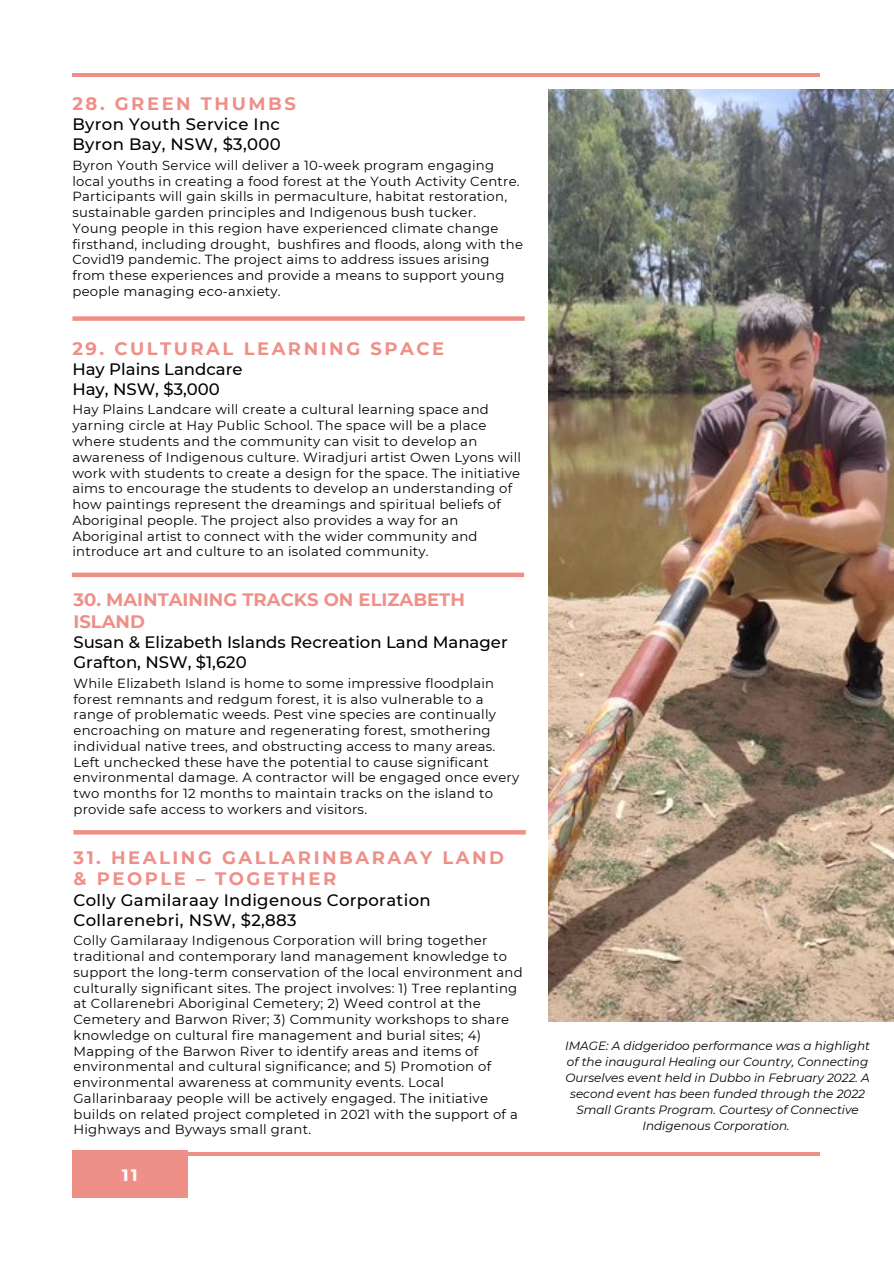
<style>
.page{position:relative;width:894px;height:1264px;background:#fff}
.page>*{position:absolute;margin:0;border:0;box-sizing:border-box;transform-origin:0 0}
.t1{font:700 18px/21.5px "Montserrat";letter-spacing:.14em;color:#ef9088}
.t2{font:700 18px/21.5px "Montserrat";color:#ef9088}
.t3{font:500 16.5px/19.8px "Montserrat";letter-spacing:.02em;color:#000}
.t4{font:500 16.5px/19.8px "Montserrat";color:#000}
.t5{font:700 16.5px "Montserrat";color:#fff}
.t6{font:13.2px/15.8px "Montserrat";letter-spacing:.02em;color:#000}
.t7{font:italic 12px/16px "Montserrat";color:#000;text-align:center}
</style>
<div class="page">
<div style="left:72px;top:1150px;width:115px;height:46px;background:#ef9088"></div>
<hr style="left:72px;top:1152px;width:747px;height:3px;background:#ef9088">
<hr style="left:72px;top:73px;width:747px;height:4px;background:#ef9088">
<img style="left:548px;top:89px;width:345px;height:932px">
<div style="left:72px;top:316px;width:452px;height:5px;background:#ef9088"></div>
<div style="left:72px;top:572px;width:452px;height:5px;background:#ef9088"></div>
<hr style="left:73px;top:830px;width:452px;height:4px;background:#ef9088">
<h1 class="t1" style="left:72px;top:93px;width:225px">28. GREEN THUMBS</h1>
<p class="t3" style="left:72px;top:114px;width:210px">Byron Youth Service Inc<br>Byron Bay, NSW, $3,000</p>
<p class="t6" style="left:72px;top:157px;width:452px">Byron Youth Service will deliver a 10-week program engaging local youths in creating a food forest at the Youth Activity Centre.<br>Participants will gain skills in permaculture, habitat restoration, sustainable garden principles and Indigenous bush tucker.<br>Young people in this region have experienced climate change firsthand, including drought, bushfires and floods, along with the Covid19 pandemic. The project aims to address issues arising from these experiences and provide a means to support young people managing eco-anxiety.</p>
<h1 class="t1" style="left:72px;top:337px;width:373px">29. CULTURAL LEARNING SPACE</h1>
<p class="t4" style="left:72px;top:359px;width:172px">Hay Plains Landcare<br>Hay, NSW, $3,000</p>
<p class="t6" style="left:72px;top:402px;width:450px">Hay Plains Landcare will create a cultural learning space and yarning circle at Hay Public School. The space will be a place where students and the community can visit to develop an awareness of Indigenous culture. Wiradjuri artist Owen Lyons will work with students to create a design for the space. The initiative aims to encourage the students to develop an understanding of how paintings represent the dreamings and spiritual beliefs of Aboriginal people. The project also provides a way for an Aboriginal artist to connect with the wider community and introduce art and culture to an isolated community.</p>
<h1 class="t2" style="left:73px;top:589px;width:393px">30. MAINTAINING TRACKS ON ELIZABETH<br>ISLAND</h1>
<p class="t4" style="left:73px;top:632px;width:435px">Susan &amp; Elizabeth Islands Recreation Land Manager<br>Grafton, NSW, $1,620</p>
<p class="t6" style="left:73px;top:675px;width:447px">While Elizabeth Island is home to some impressive floodplain forest remnants and redgum forest, it is also vulnerable to a range of problematic weeds. Pest vine species are continually encroaching on mature and regenerating forest, smothering individual native trees, and obstructing access to many areas.<br>Left unchecked these have the potential to cause significant environmental damage. A contractor will be engaged once every two months for 12 months to maintain tracks on the island to provide safe access to workers and visitors.</p>
<h1 class="t1" style="left:73px;top:846px;width:432px">31. HEALING GALLARINBARAAY LAND &amp; PEOPLE – TOGETHER</h1>
<p class="t3" style="left:73px;top:889px;width:358px">Colly Gamilaraay Indigenous Corporation<br>Collarenebri, NSW, $2,883</p>
<p class="t6" style="left:73px;top:932px;width:450px">Colly Gamilaraay Indigenous Corporation will bring together traditional and contemporary land management knowledge to support the long-term conservation of the local environment and culturally significant sites. The project involves: 1) Tree replanting at Collarenebri Aboriginal Cemetery; 2) Weed control at the Cemetery and Barwon River; 3) Community workshops to share knowledge on cultural fire management and burial sites; 4)<br>Mapping of the Barwon River to identify areas and items of environmental and cultural significance; and 5) Promotion of environmental awareness at community events. Local Gallarinbaraay people will be actively engaged. The initiative builds on related project completed in 2021 with the support of a Highways and Byways small grant.</p>
<p class="t5" style="left:122px;top:1164px;width:17px">11</p>
<p class="t7" style="left:565px;top:1037px;width:306px">IMAGE: A didgeridoo performance was a highlight of the inaugural Healing our Country, Connecting Ourselves event held in Dubbo in February 2022. A second event has been funded through the 2022<br>Small Grants Program. Courtesy of Connective Indigenous Corporation.</p>
</div>
